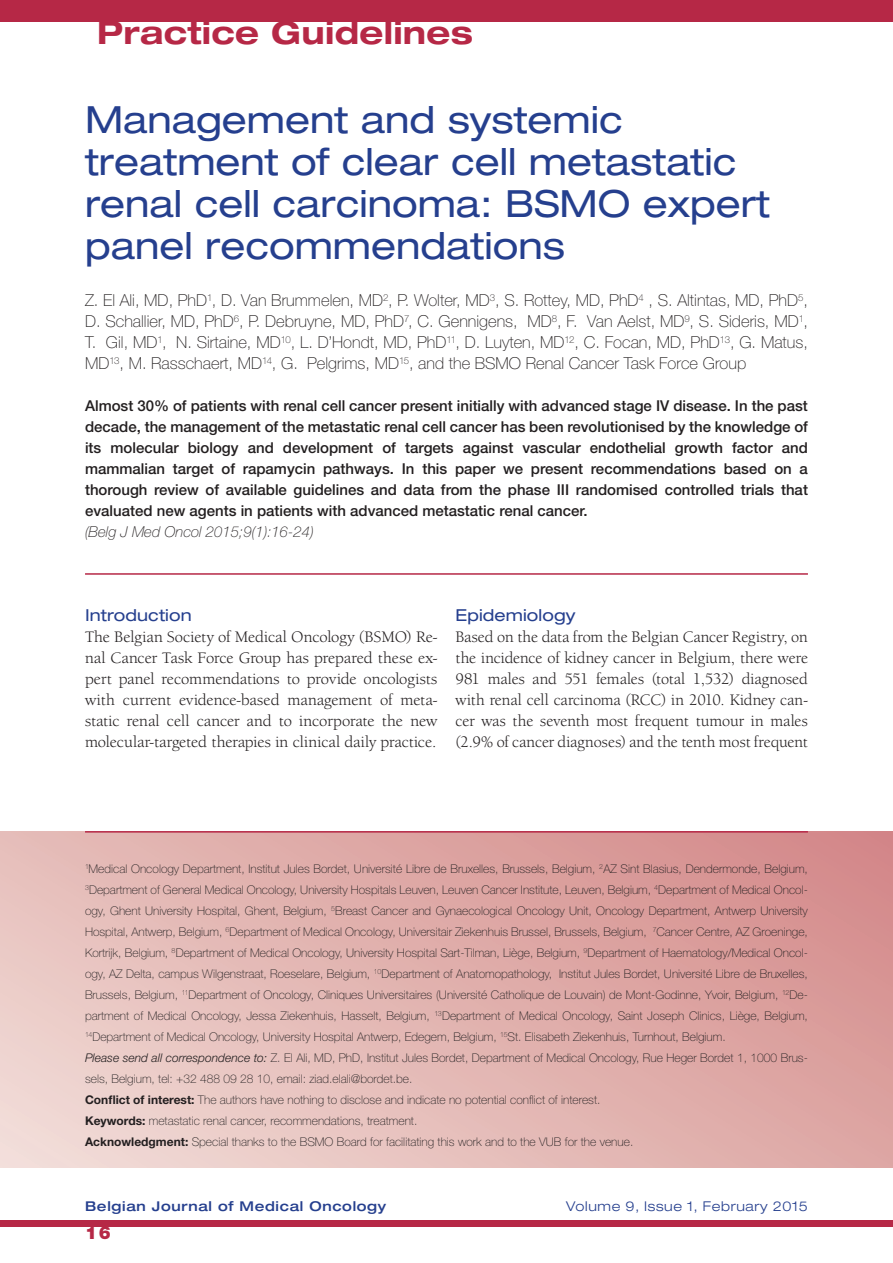
<style>
.page{position:relative;width:893px;height:1263px;background:#fff}
.page>*{position:absolute;margin:0;border:0;box-sizing:border-box;transform-origin:0 0}
.t1{font:expanded 37.5px/42px "Helvetica Neue LT Std";color:#253f8e}
.t2{font:700 expanded 31.5px "Helvetica Neue LT Std";letter-spacing:.01em;color:#b62846}
.t3{font:900 18px "Helvetica Neue LT Std";color:#b62846}
.t4{font:16.5px/21px "Berkeley Oldstyle IT Cby BT";letter-spacing:.005em;color:#231f20;text-align:justify}
.t5{font:100 16.5px/21px "Helvetica Neue LT Std";color:#231f20;text-align:justify}
.t6{font:expanded 16.5px "Helvetica Neue LT Std";letter-spacing:.005em;color:#253f8e}
.t7{font:500 15px/21px "Helvetica Neue LT Std";color:#231f20;text-align:justify}
.t8{font:italic 100 15px "Helvetica Neue LT Std";color:#231f20}
.t9{font:500 expanded 13.5px "Helvetica Neue LT Std";letter-spacing:.05em;color:#253f8e}
.t10{font:300 expanded 13.5px "Helvetica Neue LT Std";letter-spacing:.05em;color:#253f8e}
.t11{font:100 12px/21px "Helvetica Neue LT Std";color:#231f20}
.s1{font-weight:300;font-style:italic}
.s2{font-weight:700}
</style>
<div class="page">
<div style="left:0;top:1220px;width:893px;height:7px;background:#b62846"></div>
<div style="left:0;top:0;width:893px;height:21px;background:#b62846"></div>
<svg style="left:0;top:831px;width:893px;height:336px;background:#e1b2af"></svg>
<hr style="left:85px;top:831px;width:723px;height:2px;background:#b62846">
<hr style="left:85px;top:573px;width:723px;height:2px;background:#b62846">
<h2 class="t2" style="left:97px;top:13px;width:377px">Practice Guidelines</h2>
<h1 class="t1" style="left:85px;top:98px;width:686px">Management and systemic treatment of clear cell metastatic renal cell carcinoma: BSMO expert panel recommendations</h1>
<p class="t5" style="left:85px;top:290px;width:724px">Z. El Ali, MD, PhD<sup>1</sup>, D. Van Brummelen, MD<sup>2</sup>, P. Wolter, MD<sup>3</sup>, S. Rottey, MD, PhD<sup>4</sup> , S. Altintas, MD, PhD<sup>5</sup>, D. Schallier, MD, PhD<sup>6</sup>, P. Debruyne, MD, PhD<sup>7</sup>, C. Gennigens, MD<sup>8</sup>, F. Van Aelst, MD<sup>9</sup>, S. Sideris, MD<sup>1</sup>, T. Gil, MD<sup>1</sup>, N. Sirtaine, MD<sup>10</sup>, L. D’Hondt, MD, PhD<sup>11</sup>, D. Luyten, MD<sup>12</sup>, C. Focan, MD, PhD<sup>13</sup>, G. Matus, MD<sup>13</sup>, M. Rasschaert, MD<sup>14</sup>, G. Pelgrims, MD<sup>15</sup>, and the BSMO Renal Cancer Task Force Group</p>
<p class="t7" style="left:85px;top:395px;width:724px">Almost 30% of patients with renal cell cancer present initially with advanced stage IV disease. In the past decade, the management of the metastatic renal cell cancer has been revolutionised by the knowledge of its molecular biology and development of targets against vascular endothelial growth factor and mammalian target of rapamycin pathways. In this paper we present recommendations based on a thorough review of available guidelines and data from the phase III randomised controlled trials that evaluated new agents in patients with advanced metastatic renal cancer.</p>
<p class="t8" style="left:85px;top:523px;width:230px">(Belg J Med Oncol 2015;9(1):16-24)</p>
<h3 class="t6" style="left:85px;top:605px;width:108px">Introduction</h3>
<p class="t4" style="left:85px;top:626px;width:354px">The Belgian Society of Medical Oncology (BSMO) Re&shy;nal Cancer Task Force Group has prepared these ex&shy;pert panel recommendations to provide oncologists with current evidence-based management of meta&shy;static renal cell cancer and to incorporate the new molecular-targeted therapies in clinical daily practice.</p>
<h3 class="t6" style="left:455px;top:605px;width:122px">Epidemiology</h3>
<p class="t4" style="left:455px;top:626px;width:354px">Based on the data from the Belgian Cancer Registry, on the incidence of kidney cancer in Belgium, there were 981 males and 551 females (total 1,532) diagnosed with renal cell carcinoma (RCC) in 2010. Kidney can&shy;cer was the seventh most frequent tumour in males (2.9% of cancer diagnoses) and the tenth most frequent</p>
<p class="t11" style="left:85px;top:858px;width:724px"><sup>1</sup>Medical Oncology Department, Institut Jules Bordet, Université Libre de Bruxelles, Brussels, Belgium, <sup>2</sup>AZ Sint Blasius, Dendermonde, Belgium, <sup>3</sup>Department of General Medical Oncology, University Hospitals Leuven, Leuven Cancer Institute, Leuven, Belgium, <sup>4</sup>Department of Medical Oncol&shy;ogy, Ghent University Hospital, Ghent, Belgium, <sup>5</sup>Breast Cancer and Gynaecological Oncology Unit, Oncology Department, Antwerp University Hospital, Antwerp, Belgium, <sup>6</sup>Department of Medical Oncology, Universitair Ziekenhuis Brussel, Brussels, Belgium, <sup>7</sup>Cancer Centre, AZ Groeninge, Kortrijk, Belgium, <sup>8</sup>Department of Medical Oncology, University Hospital Sart-Tilman, Liège, Belgium, <sup>9</sup>Department of Haematology/Medical Oncol&shy;ogy, AZ Delta, campus Wilgenstraat, Roeselare, Belgium, <sup>10</sup>Department of Anatomopathology, Institut Jules Bordet, Université Libre de Bruxelles, Brussels, Belgium, <sup>11</sup>Department of Oncology, Cliniques Universitaires (Université Catholique de Louvain) de Mont-Godinne, Yvoir, Belgium, <sup>12</sup>De&shy;partment of Medical Oncology, Jessa Ziekenhuis, Hasselt, Belgium, <sup>13</sup>Department of Medical Oncology, Saint Joseph Clinics, Liège, Belgium, <sup>14</sup>Department of Medical Oncology, University Hospital Antwerp, Edegem, Belgium, <sup>15</sup>St. Elisabeth Ziekenhuis, Turnhout, Belgium.<br><span class="s1">Please send all correspondence to:</span> Z. El Ali, MD, PhD, Institut Jules Bordet, Department of Medical Oncology, Rue Heger Bordet 1, 1000 Brus&shy;sels, Belgium, tel: +32 488 09 28 10, email: ziad.elali@bordet.be.<br><span class="s2">Conflict of interest:</span> The authors have nothing to disclose and indicate no potential conflict of interest.<br><span class="s2">Keywords:</span> metastatic renal cancer, recommendations, treatment.<br><span class="s2">Acknowledgment:</span> Special thanks to the BSMO Board for facilitating this work and to the VUB for the venue.</p>
<p class="t9" style="left:85px;top:1198px;width:303px">Belgian Journal of Medical Oncology</p>
<p class="t10" style="left:566px;top:1198px;width:243px">Volume 9, Issue 1, February 2015</p>
<h3 class="t3" style="left:85px;top:1222px;width:27px">16</h3>
</div>
